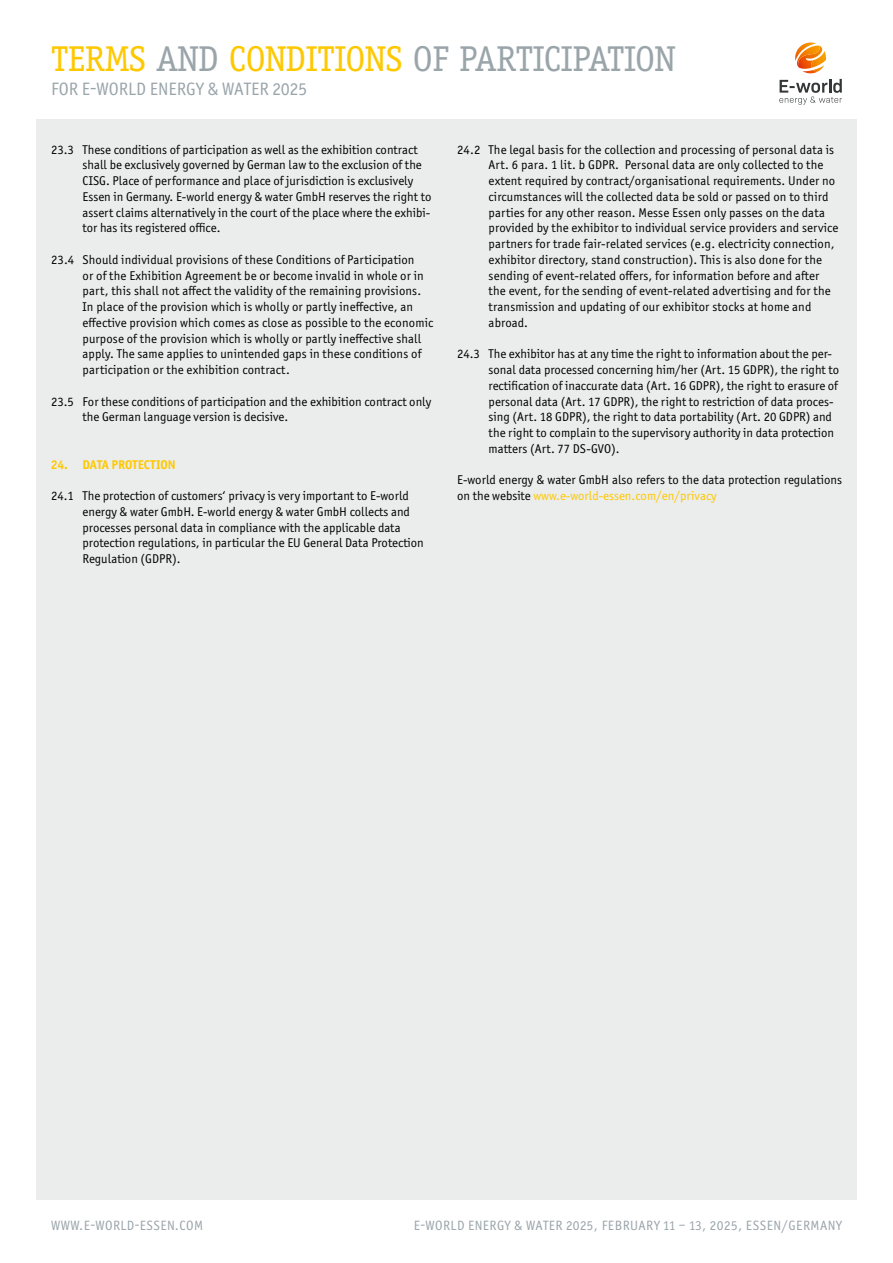
<style>
.page{position:relative;width:893px;height:1263px;background:#fff}
.page>*{position:absolute;margin:0;border:0;box-sizing:border-box;transform-origin:0 0}
.t1{font:36px "Officina Serif Std";letter-spacing:-.01em;color:#9aa5aa}
.t2{font:18px "Officina Sans ITC Pro";color:#9aa5aa}
.t3{font:13.5px "Officina Sans ITC Pro";letter-spacing:.03em;color:#9aa5aa}
.t4{font:12.75px/15.8px "Officina Sans ITC Pro";letter-spacing:.01em;color:#000}
.t5{font:700 12.75px "Officina Sans ITC Pro";color:#fec800}
.s1{color:#fec800}
</style>
<div class="page">
<div style="left:36px;top:119px;width:821px;height:1080px;background:#ebeded"></div>
<svg style="left:795px;top:43px;width:31px;height:30px"></svg>
<svg style="left:779px;top:79px;width:63px;height:26px"></svg>
<h1 class="t1" style="left:51px;top:37px;width:626px"><span class="s1">TERMS</span> AND <span class="s1">CONDITIONS</span> OF PARTICIPATION</h1>
<h2 class="t2" style="left:51px;top:78px;width:258px">FOR E-WORLD ENERGY &amp; WATER 2025</h2>
<p class="t4" style="left:83px;top:141px;width:350px;text-indent:-32px">23.3 These conditions of participation as well as the exhibition contract shall be exclusively governed by German law to the exclusion of the CISG. Place of performance and place of jurisdiction is exclusively Essen in Germany. E-world energy &amp; water GmbH reserves the right to assert claims alternatively in the court of the place where the exhibi&shy;tor has its registered office.</p>
<p class="t4" style="left:83px;top:252px;width:352px;text-indent:-32px">23.4 Should individual provisions of these Conditions of Participation<br>or of the Exhibition Agreement be or become invalid in whole or in part, this shall not affect the validity of the remaining provisions.<br>In place of the provision which is wholly or partly ineffective, an effective provision which comes as close as possible to the economic purpose of the provision which is wholly or partly ineffective shall apply. The same applies to unintended gaps in these conditions of participation or the exhibition contract.</p>
<p class="t4" style="left:83px;top:393px;width:350px;text-indent:-32px">23.5 For these conditions of participation and the exhibition contract only the German language version is decisive.</p>
<p class="t5" style="left:51px;top:456px;width:126px">24. DATA PROTECTION</p>
<p class="t4" style="left:83px;top:488px;width:343px;text-indent:-32px">24.1 The protection of customers‘ privacy is very important to E-world energy &amp; water GmbH. E-world energy &amp; water GmbH collects and processes personal data in compliance with the applicable data protection regulations, in particular the EU General Data Protection Regulation (GDPR).</p>
<p class="t4" style="left:489px;top:141px;width:351px;text-indent:-32px">24.2 The legal basis for the collection and processing of personal data is Art. 6 para. 1 lit. b GDPR. Personal data are only collected to the extent required by contract/organisational requirements. Under no circumstances will the collected data be sold or passed on to third parties for any other reason. Messe Essen only passes on the data provided by the exhibitor to individual service providers and service partners for trade fair-related services (e.g. electricity connection, exhibitor directory, stand construction). This is also done for the sending of event-related offers, for information before and after the event, for the sending of event-related advertising and for the transmission and updating of our exhibitor stocks at home and abroad.</p>
<p class="t4" style="left:489px;top:346px;width:352px;text-indent:-32px">24.3 The exhibitor has at any time the right to information about the per&shy;sonal data processed concerning him/her (Art. 15 GDPR), the right to rectification of inaccurate data (Art. 16 GDPR), the right to erasure of personal data (Art. 17 GDPR), the right to restriction of data proces&shy;sing (Art. 18 GDPR), the right to data portability (Art. 20 GDPR) and the right to complain to the supervisory authority in data protection matters (Art. 77 DS-GVO).</p>
<p class="t4" style="left:457px;top:472px;width:386px">E-world energy &amp; water GmbH also refers to the data protection regulations on the website <span class="s1">www.e-world-essen.com/en/privacy</span></p>
<p class="t3" style="left:51px;top:1218px;width:153px">WWW.E-WORLD-ESSEN.COM</p>
<p class="t3" style="left:414px;top:1218px;width:430px">E-WORLD ENERGY &amp; WATER 2025, FEBRUARY 11 – 13, 2025, ESSEN/GERMANY</p>
</div>
